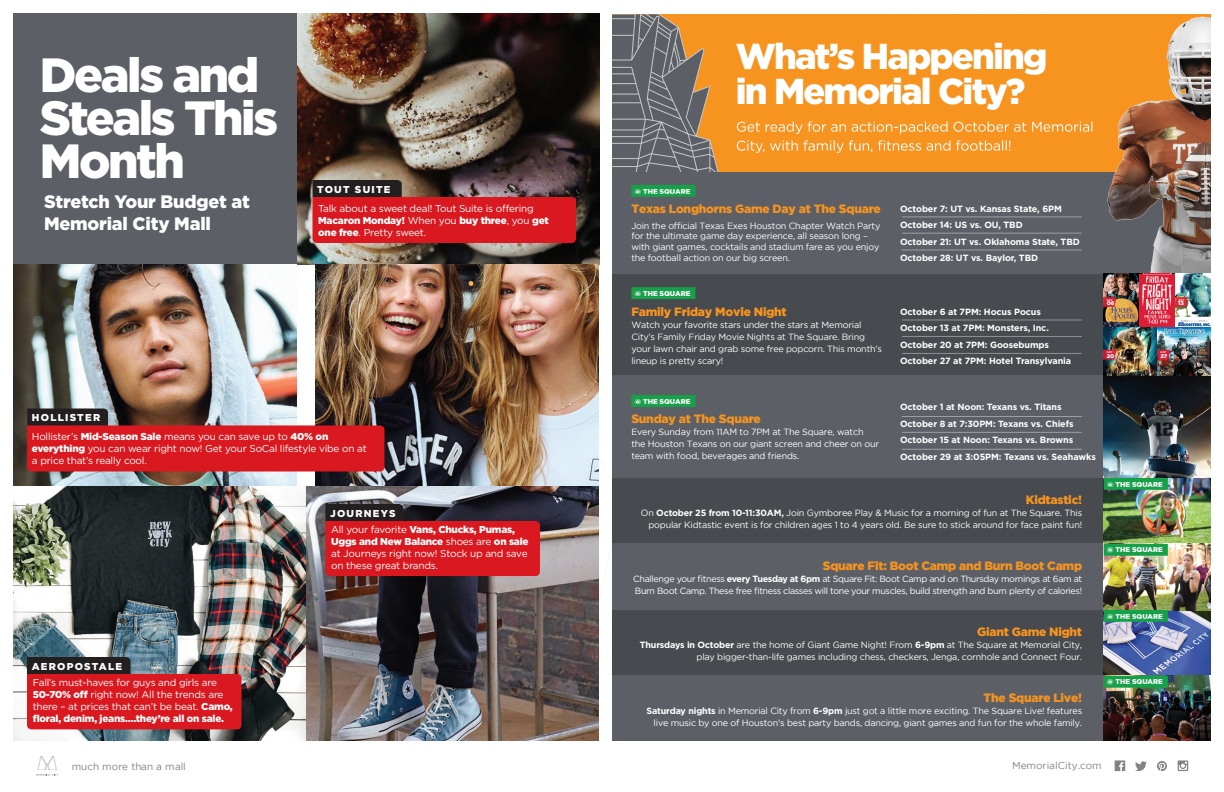
<style>
.page{position:relative;width:1224px;height:792px;background:#fff}
.page>*{position:absolute;margin:0;border:0;box-sizing:border-box;transform-origin:0 0}
.t1{font:900 48px/43px "Gotham";letter-spacing:-.05em;color:#fff}
.t2{font:900 36px/35px "Gotham";letter-spacing:-.05em;color:#fff}
.t3{font:900 18px/22px "Gotham";letter-spacing:-.01em;color:#fff}
.t4{font:14px/19px "Gotham";letter-spacing:-.01em;color:#fff}
.t5{font:900 12px "Gotham";letter-spacing:-.02em;color:#f79420}
.t6{font:10px/12px "Gotham";letter-spacing:-.02em;color:#fff}
.t7{font:900 10px "Gotham";letter-spacing:.125em;color:#fff}
.t8{font:10px "Gotham";color:#808285}
.t9{font:9px/12px "Gotham";letter-spacing:-.02em;color:#fff}
.t10{font:700 9px/16.5px "Gotham";letter-spacing:-.01em;color:#fff}
.t11{font:9px/12px "Gotham";letter-spacing:-.04em;color:#fff}
.t12{font:900 7px "Gotham";color:#fff}
.t13{font:900 5.4px "Gotham";color:#fff;scale:1.04 1}
.t14{font:900 2.4px "Gotham";color:#fff;scale:1.04 1}
.s1{font-weight:900}
.s2{font-weight:700}
</style>
<div class="page">
<hr style="left:0;top:741px;width:1224px;height:1px;background:#61a1d7">
<div style="left:612px;top:14px;width:599px;height:158px;background:#f79420"></div>
<svg style="left:612px;top:14px;width:107px;height:158px"></svg>
<div style="left:612px;top:172px;width:599px;height:102px;background:#5c6066"></div>
<div style="left:612px;top:274px;width:599px;height:102px;background:#474a4f"></div>
<div style="left:612px;top:478px;width:599px;height:66px;background:#474a4f"></div>
<div style="left:612px;top:610px;width:599px;height:66px;background:#474a4f"></div>
<div style="left:612px;top:544px;width:599px;height:66px;background:#5c6066"></div>
<div style="left:612px;top:676px;width:599px;height:66px;background:#5c6066"></div>
<div style="left:612px;top:376px;width:599px;height:102px;background:#5c6066"></div>
<svg style="left:631px;top:185px;width:65px;height:12px"></svg>
<svg style="left:631px;top:287px;width:65px;height:12px"></svg>
<svg style="left:631px;top:395px;width:65px;height:12px"></svg>
<div style="left:13px;top:13px;width:284px;height:251px;background:#5c6066"></div>
<img style="left:297px;top:14px;width:302px;height:250px">
<img style="left:14px;top:264px;width:283px;height:222px">
<img style="left:315px;top:264px;width:284px;height:222px">
<img style="left:14px;top:486px;width:292px;height:255px">
<img style="left:306px;top:486px;width:293px;height:255px">
<svg style="left:312px;top:180px;width:264px;height:63px;background:#b4252a"></svg>
<svg style="left:27px;top:657px;width:215px;height:72px;background:#b7252b"></svg>
<svg style="left:325px;top:504px;width:215px;height:72px;background:#ae1a22"></svg>
<svg style="left:27px;top:408px;width:357px;height:64px;background:#bb2f33"></svg>
<img style="left:1107px;top:16px;width:103px;height:258px">
<img style="left:1104px;top:376px;width:106px;height:366px">
<img style="left:1104px;top:274px;width:106px;height:102px">
<hr style="left:902px;top:217px;width:180px;height:1px;background:#fff">
<hr style="left:902px;top:320px;width:180px;height:1px;background:#fff">
<hr style="left:902px;top:336px;width:180px;height:1px;background:#fff">
<hr style="left:902px;top:353px;width:180px;height:1px;background:#fff">
<hr style="left:902px;top:233px;width:180px;height:1px;background:#fff">
<hr style="left:902px;top:250px;width:180px;height:1px;background:#fff">
<hr style="left:902px;top:416px;width:180px;height:1px;background:#fff">
<hr style="left:902px;top:432px;width:180px;height:1px;background:#fff">
<hr style="left:902px;top:449px;width:180px;height:1px;background:#fff">
<svg style="left:1103px;top:476px;width:66px;height:15px"></svg>
<svg style="left:1103px;top:608px;width:66px;height:15px"></svg>
<svg style="left:1102px;top:542px;width:67px;height:15px"></svg>
<svg style="left:1102px;top:674px;width:67px;height:15px"></svg>
<svg style="left:36px;top:756px;width:22px;height:20px"></svg>
<svg style="left:1157px;top:761px;width:10px;height:10px"></svg>
<svg style="left:1135px;top:761px;width:12px;height:10px"></svg>
<svg style="left:1178px;top:760px;width:10px;height:11px"></svg>
<svg style="left:1115px;top:760px;width:10px;height:11px"></svg>
<h1 class="t1" style="left:40px;top:53px;width:240px">Deals and<br>Steals This<br>Month</h1>
<h3 class="t3" style="left:44px;top:191px;width:207px">Stretch Your Budget at<br>Memorial City Mall</h3>
<p class="t7" style="left:317px;top:183px;width:75px">TOUT SUITE</p>
<p class="t6" style="left:318px;top:202px;width:232px">Talk about a sweet deal! Tout Suite is offering<br><span class="s1">Macaron Monday!</span> When you <span class="s1">buy three</span>, you <span class="s1">get one free</span>. Pretty sweet.</p>
<p class="t7" style="left:32px;top:410px;width:70px">HOLLISTER</p>
<p class="t6" style="left:32px;top:430px;width:336px">Hollister’s <span class="s1">Mid-Season Sale</span> means you can save up to <span class="s1">40% on everything</span> you can wear right now! Get your SoCal lifestyle vibe on at a price that’s really cool.</p>
<p class="t7" style="left:330px;top:507px;width:67px">JOURNEYS</p>
<p class="t7" style="left:32px;top:660px;width:92px">AEROPOSTALE</p>
<p class="t6" style="left:33px;top:676px;width:202px">Fall’s must-haves for guys and girls are <span class="s1">50-70% off</span> right now! All the trends are there – at prices that can’t be beat. <span class="s1">Camo, floral, denim, jeans….they’re all on sale.</span></p>
<p class="t6" style="left:331px;top:523px;width:199px">All your favorite <span class="s1">Vans, Chucks, Pumas, Uggs and New Balance</span> shoes are <span class="s1">on sale </span>at Journeys right now! Stock up and save on these great brands.</p>
<h2 class="t2" style="left:736px;top:38px;width:313px">What’s Happening in Memorial City?</h2>
<h3 class="t4" style="left:736px;top:117px;width:359px">Get ready for an action-packed October at Memorial<br>City, with family fun, fitness and football!</h3>
<p class="t12" style="left:634px;top:186px;width:58px">@ THE SQUARE</p>
<h3 class="t5" style="left:631px;top:202px;width:251px">Texas Longhorns Game Day at The Square</h3>
<p class="t9" style="left:631px;top:220px;width:250px;line-height:10.8px">Join the official Texas Exes Houston Chapter Watch Party for the ultimate game day experience, all season long – with giant games, cocktails and stadium fare as you enjoy the football action on our big screen.</p>
<p class="t12" style="left:634px;top:288px;width:58px">@ THE SQUARE</p>
<h3 class="t5" style="left:631px;top:304px;width:157px">Family Friday Movie Night</h3>
<p class="t9" style="left:631px;top:318px;width:252px">Watch your favorite stars under the stars at Memorial City’s Family Friday Movie Nights at The Square. Bring your lawn chair and grab some free popcorn. This month’s lineup is pretty scary!</p>
<p class="t12" style="left:634px;top:396px;width:58px">@ THE SQUARE</p>
<h3 class="t5" style="left:631px;top:412px;width:131px">Sunday at The Square</h3>
<p class="t9" style="left:631px;top:426px;width:249px">Every Sunday from 11AM to 7PM at The Square, watch the Houston Texans on our giant screen and cheer on our team with food, beverages and friends.</p>
<p class="t10" style="left:900px;top:200px;width:181px">October 7: UT vs. Kansas State, 6PM<br>October 14: US vs. OU, TBD<br>October 21: UT vs. Oklahoma State, TBD<br>October 28: UT vs. Baylor, TBD</p>
<p class="t10" style="left:900px;top:303px;width:173px">October 6 at 7PM: Hocus Pocus<br>October 13 at 7PM: Monsters, Inc.<br>October 20 at 7PM: Goosebumps<br>October 27 at 7PM: Hotel Transylvania</p>
<p class="t10" style="left:900px;top:399px;width:197px">October 1 at Noon: Texans vs. Titans October 8 at 7:30PM: Texans vs. Chiefs October 15 at Noon: Texans vs. Browns October 29 at 3:05PM: Texans vs. Seahawks</p>
<h3 class="t5" style="left:1026px;top:492px;width:58px">Kidtastic!</h3>
<p class="t9" style="left:641px;top:506px;width:443px;text-align:right">On <span class="s2">October 25 from 10-11:30AM,</span> Join Gymboree Play &amp; Music for a morning of fun at The Square. This popular Kidtastic event is for children ages 1 to 4 years old. Be sure to stick around for face paint fun!</p>
<h3 class="t5" style="left:823px;top:558px;width:261px">Square Fit: Boot Camp and Burn Boot Camp</h3>
<p class="t11" style="left:633px;top:572px;width:450px">Challenge your fitness <span class="s2">every Tuesday at 6pm</span> at Square Fit: Boot Camp and on Thursday mornings at 6am at<br>Burn Boot Camp. These free fitness classes will tone your muscles, build strength and burn plenty of calories!</p>
<h3 class="t5" style="left:977px;top:624px;width:107px">Giant Game Night</h3>
<p class="t9" style="left:640px;top:638px;width:444px;text-align:right"><span class="s2">Thursdays in October</span> are the home of Giant Game Night! From <span class="s2">6-9pm</span> at The Square at Memorial City, play bigger-than-life games including chess, checkers, Jenga, cornhole and Connect Four.</p>
<h3 class="t5" style="left:984px;top:690px;width:100px">The Square Live!</h3>
<p class="t9" style="left:647px;top:704px;width:437px;text-align:right"><span class="s2">Saturday nights</span> in Memorial City from <span class="s2">6-9pm</span> just got a little more exciting. The Square Live! features live music by one of Houston’s best party bands, dancing, giant games and fun for the whole family.</p>
<p class="t14" style="left:1107px;top:298px;width:7px">OCT</p>
<p class="t13" style="left:1107px;top:300px;width:9px">06</p>
<p class="t14" style="left:1107px;top:351px;width:7px">OCT</p>
<p class="t13" style="left:1107px;top:352px;width:9px">20</p>
<p class="t14" style="left:1179px;top:298px;width:7px">OCT</p>
<p class="t13" style="left:1178px;top:300px;width:7px">13</p>
<p class="t14" style="left:1161px;top:351px;width:7px">OCT</p>
<p class="t13" style="left:1160px;top:352px;width:8px">27</p>
<p class="t12" style="left:1107px;top:479px;width:58px">@ THE SQUARE</p>
<p class="t12" style="left:1107px;top:545px;width:58px">@ THE SQUARE</p>
<p class="t12" style="left:1107px;top:611px;width:58px">@ THE SQUARE</p>
<p class="t12" style="left:1107px;top:677px;width:58px">@ THE SQUARE</p>
<p class="t8" style="left:72px;top:761px;width:116px">much more than a mall</p>
<p class="t8" style="left:1012px;top:760px;width:91px">MemorialCity.com</p>
</div>
